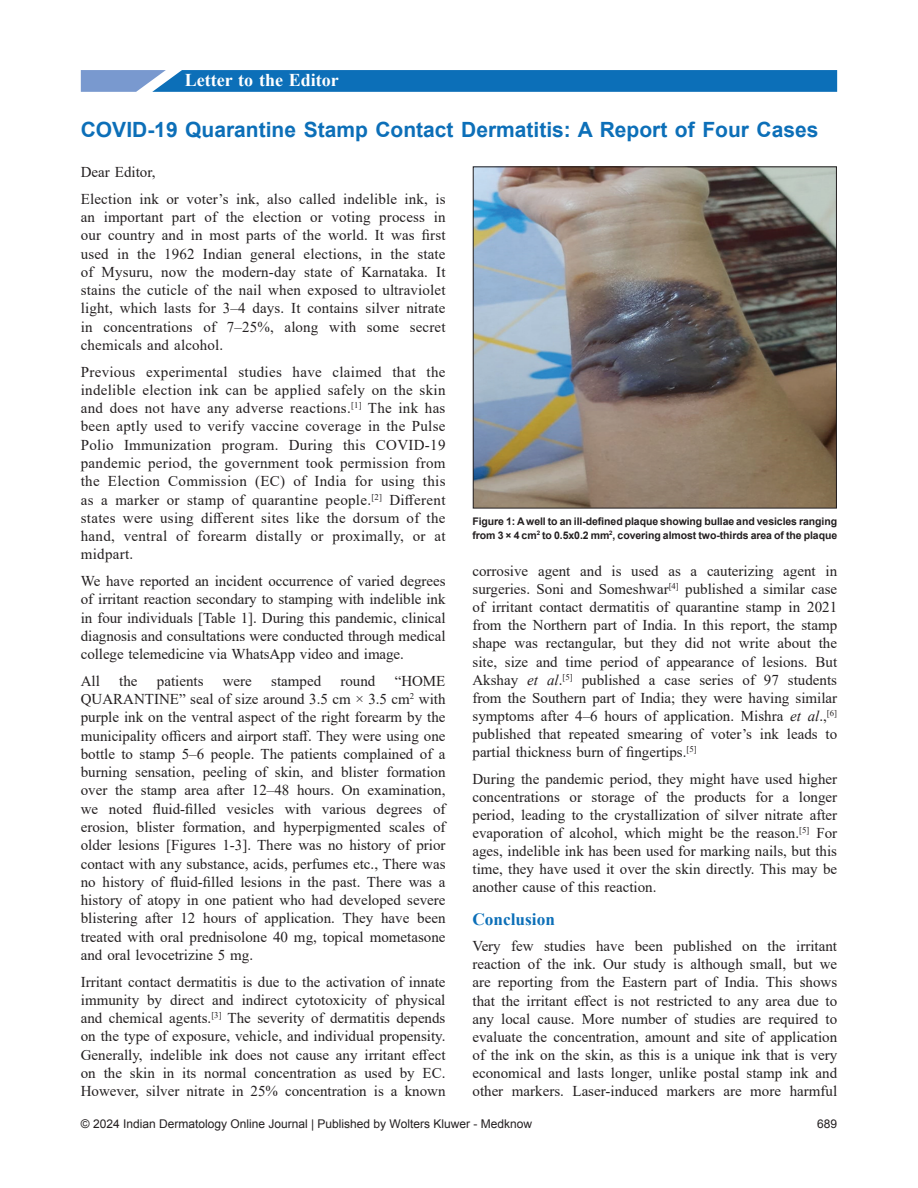
<style>
.page{position:relative;width:918px;height:1188px;background:#fff}
.page>*{position:absolute;margin:0;border:0;box-sizing:border-box;transform-origin:0 0}
.AT{font:700 21px "Arial";color:#0c6fb8}
.AH{font:700 18px "Times New Roman";color:#fff}
.t1{font:700 17.25px "Times New Roman";color:#0c6fb8}
.TX{font:15px/18.3px "Times New Roman";color:#231f20;text-align:justify}
.t2{font:12px "Arial";color:#231f20}
.FGC{font:700 10.5px/13.6px "Arial";letter-spacing:-.01em;color:#231f20}
.s1{font-style:italic}
</style>
<div class="page">
<svg style="left:81px;top:70px;width:756px;height:22px;background:#1d77bc"></svg>
<img style="left:475px;top:169px;width:360px;height:337px">
<div style="left:473px;top:167px;width:364px;height:341px;border:1px solid #231f20"></div>
<p class="AH" style="left:185px;top:67px;width:156px">Letter to the Editor</p>
<p class="AT" style="left:81px;top:116px;width:739px">COVID‑19 Quarantine Stamp Contact Dermatitis: A Report of Four Cases</p>
<p class="TX" style="left:81px;top:162px;width:76px">Dear Editor,</p>
<p class="TX" style="left:81px;top:189px;width:366px">Election ink or voter’s ink, also called indelible ink, is an important part of the election or voting process in our country and in most parts of the world. It was first used in the 1962 Indian general elections, in the state of Mysuru, now the modern‑day state of Karnataka. It stains the cuticle of the nail when exposed to ultraviolet light, which lasts for 3–4 days. It contains silver nitrate in concentrations of 7–25%, along with some secret chemicals and alcohol.</p>
<p class="TX" style="left:81px;top:362px;width:366px">Previous experimental studies have claimed that the indelible election ink can be applied safely on the skin and does not have any adverse reactions.<sup>[1]</sup> The ink has been aptly used to verify vaccine coverage in the Pulse Polio Immunization program. During this COVID‑19 pandemic period, the government took permission from the Election Commission (EC) of India for using this as a marker or stamp of quarantine people.<sup>[2]</sup> Different states were using different sites like the dorsum of the hand, ventral of forearm distally or proximally, or at midpart.</p>
<p class="TX" style="left:81px;top:571px;width:366px">We have reported an incident occurrence of varied degrees of irritant reaction secondary to stamping with indelible ink in four individuals [Table 1]. During this pandemic, clinical diagnosis and consultations were conducted through medical college telemedicine via WhatsApp video and image.</p>
<p class="TX" style="left:81px;top:671px;width:21px">All</p>
<p class="TX" style="left:119px;top:671px;width:20px">the</p>
<p class="TX" style="left:157px;top:671px;width:48px">patients</p>
<p class="TX" style="left:223px;top:671px;width:31px">were</p>
<p class="TX" style="left:271px;top:671px;width:51px">stamped</p>
<p class="TX" style="left:340px;top:671px;width:36px">round</p>
<p class="TX" style="left:81px;top:671px;width:366px;text-indent:314px">“HOME QUARANTINE” seal of size around 3.5 cm × 3.5 cm<sup>2</sup> with purple ink on the ventral aspect of the right forearm by the municipality officers and airport staff. They were using one bottle to stamp 5–6 people. The patients complained of a burning sensation, peeling of skin, and blister formation over the stamp area after 12–48 hours. On examination, we noted fluid‑filled vesicles with various degrees of erosion, blister formation, and hyperpigmented scales of older lesions [Figures 1‑3]. There was no history of prior contact with any substance, acids, perfumes etc., There was no history of fluid‑filled lesions in the past. There was a history of atopy in one patient who had developed severe blistering after 12 hours of application. They have been treated with oral prednisolone 40 mg, topical mometasone and oral levocetrizine 5 mg.</p>
<p class="TX" style="left:81px;top:972px;width:366px">Irritant contact dermatitis is due to the activation of innate immunity by direct and indirect cytotoxicity of physical and chemical agents.<sup>[3]</sup> The severity of dermatitis depends on the type of exposure, vehicle, and individual propensity.<br>Generally, indelible ink does not cause any irritant effect on the skin in its normal concentration as used by EC.<br>However, silver nitrate in 25% concentration is a known</p>
<p class="FGC" style="left:472px;top:515px;width:366px">Figure 1: A well to an ill‑defined plaque showing bullae and vesicles ranging from 3 × 4 cm<sup>2</sup> to 0.5x0.2 mm<sup>2</sup>, covering almost two‑thirds area of the plaque</p>
<p class="TX" style="left:472px;top:561px;width:366px">corrosive agent and is used as a cauterizing agent in surgeries. Soni and Someshwar<sup>[4]</sup> published a similar case of irritant contact dermatitis of quarantine stamp in 2021 from the Northern part of India. In this report, the stamp shape was rectangular, but they did not write about the site, size and time period of appearance of lesions. But Akshay <span class="s1">et al</span>.<sup>[5]</sup> published a case series of 97 students from the Southern part of India; they were having similar symptoms after 4–6 hours of application. Mishra <span class="s1">et al</span>.,<sup>[6] </sup>published that repeated smearing of voter’s ink leads to partial thickness burn of fingertips.<sup>[5]</sup></p>
<p class="TX" style="left:472px;top:769px;width:366px">During the pandemic period, they might have used higher concentrations or storage of the products for a longer period, leading to the crystallization of silver nitrate after evaporation of alcohol, which might be the reason.<sup>[5]</sup> For ages, indelible ink has been used for marking nails, but this time, they have used it over the skin directly. This may be another cause of this reaction.</p>
<h1 class="t1" style="left:472px;top:906px;width:84px">Conclusion</h1>
<p class="TX" style="left:472px;top:937px;width:366px">Very few studies have been published on the irritant reaction of the ink. Our study is although small, but we are reporting from the Eastern part of India. This shows that the irritant effect is not restricted to any area due to any local cause. More number of studies are required to evaluate the concentration, amount and site of application of the ink on the skin, as this is a unique ink that is very economical and lasts longer, unlike postal stamp ink and other markers. Laser‑induced markers are more harmful</p>
<p class="t2" style="left:81px;top:1116px;width:453px">© 2024 Indian Dermatology Online Journal | Published by Wolters Kluwer - Medknow</p>
<p class="t2" style="left:817px;top:1116px;width:22px">689</p>
</div>
